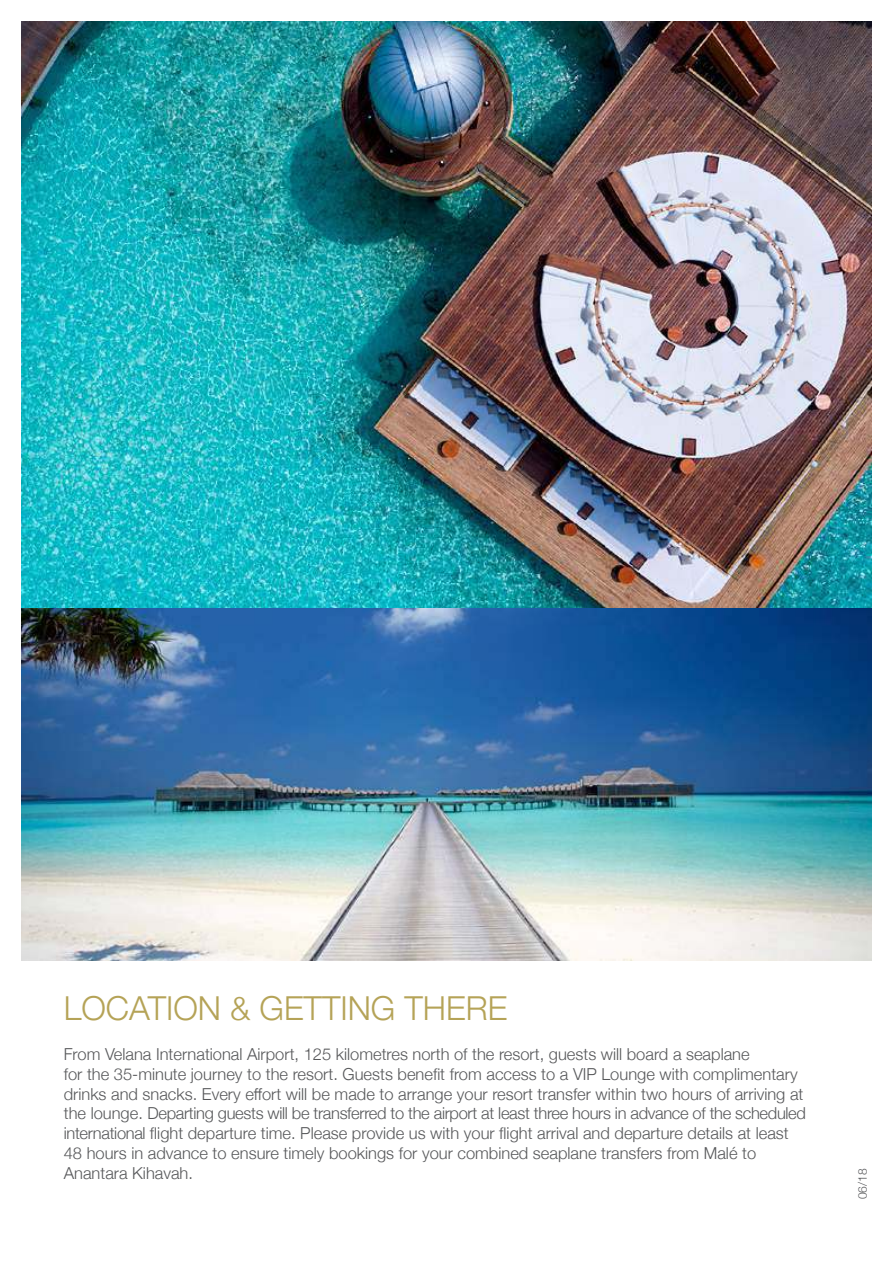
<style>
.page{position:relative;width:893px;height:1263px;background:#fff}
.page>*{position:absolute;margin:0;border:0;box-sizing:border-box;transform-origin:0 0}
.t1{font:300 33px "Helvetica Neue";color:#b5a357}
.t2{font:300 16.5px/19.8px "Helvetica Neue";color:#57585a}
.t3{font:300 12px "Helvetica Neue";color:#57585a}
</style>
<div class="page">
<img style="left:21px;top:21px;width:851px;height:940px">
<h1 class="t1" style="left:64px;top:996px;width:445px">LOCATION &amp; GETTING THERE</h1>
<p class="t2" style="left:64px;top:1043px;width:744px">From Velana International Airport, 125 kilometres north of the resort, guests will board a seaplane<br>for the 35-minute journey to the resort. Guests benefit from access to a VIP Lounge with complimentary drinks and snacks. Every effort will be made to arrange your resort transfer within two hours of arriving at the lounge. Departing guests will be transferred to the airport at least three hours in advance of the scheduled international flight departure time. Please provide us with your flight arrival and departure details at least 48 hours in advance to ensure timely bookings for your combined seaplane transfers from Malé to Anantara Kihavah.</p>
<p class="t3" style="left:858px;top:1199px;width:32px;rotate:-90deg">06/18</p>
</div>
